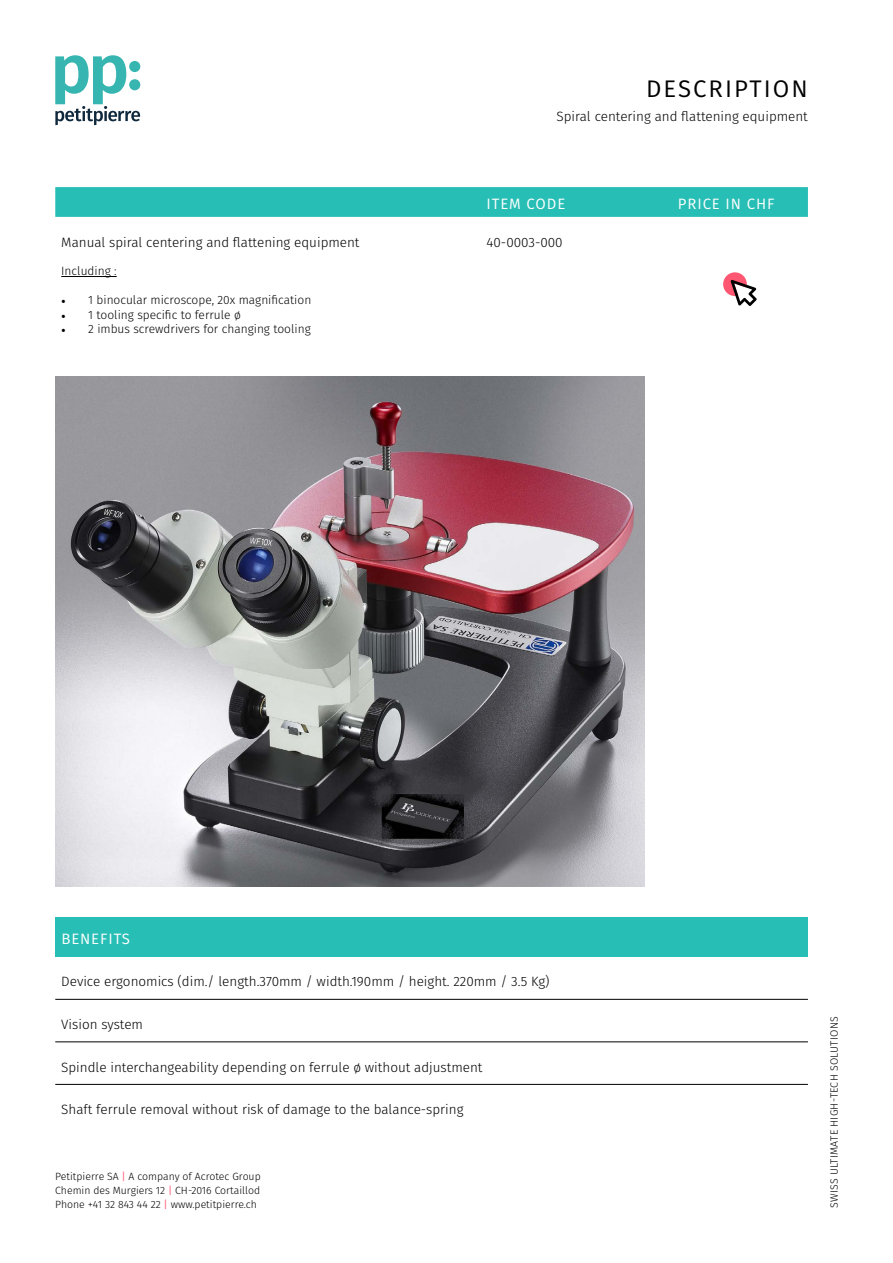
<style>
.page{position:relative;width:893px;height:1263px;background:#fff}
.page>*{position:absolute;margin:0;border:0;box-sizing:border-box;transform-origin:0 0}
.t1{font:24px "Fira Sans";letter-spacing:.085em;color:#000}
.t2{font:15px "Fira Sans";letter-spacing:.06em;color:#fff}
.t3{font:300 13.5px "Fira Sans";color:#000}
.t4{font:300 12px "Fira Sans";color:#000}
.t5{font:300 10.65px "Fira Sans";letter-spacing:.02em;color:#000}
.t6{font:300 10.5px/13.6px "Fira Sans";color:#000;text-align:justify}
.s1{font-family:"Minion Pro";font-weight:400}
.s2{font-weight:400;color:#ff5772}
</style>
<div class="page">
<svg style="left:55px;top:55px;width:85px;height:70px"></svg>
<div style="left:55px;top:187px;width:753px;height:30px;background:#27beb5"></div>
<hr style="left:61px;top:276px;width:56px;height:1px;background:#000">
<div style="left:723px;top:272px;width:24px;height:24px;background:#ff5772;border-radius:50%"></div>
<svg style="left:730px;top:280px;width:27px;height:26px"></svg>
<img style="left:55px;top:376px;width:589px;height:511px">
<div style="left:55px;top:917px;width:753px;height:40px;background:#27beb5"></div>
<hr style="left:55px;top:999px;width:753px;height:1px;background:#000">
<hr style="left:55px;top:1041px;width:753px;height:1px;background:#000">
<hr style="left:55px;top:1084px;width:753px;height:1px;background:#000">
<p class="t3" style="left:61px;top:232px;width:300px">Manual spiral centering and flattening equipment</p>
<p class="t4" style="left:61px;top:263px;width:57px">Including :</p>
<p class="t4" style="left:61px;top:291px;width:252px"><span class="s1">•</span> 1 binocular microscope, 20x magnification</p>
<p class="t4" style="left:61px;top:306px;width:181px"><span class="s1">•</span> 1 tooling specific to ferrule ø</p>
<p class="t4" style="left:61px;top:320px;width:251px"><span class="s1">•</span> 2 imbus screwdrivers for changing tooling</p>
<h1 class="t1" style="left:646px;top:70px;width:163px">DESCRIPTION</h1>
<p class="t3" style="left:556px;top:107px;width:253px">Spiral centering and flattening equipment</p>
<p class="t2" style="left:487px;top:193px;width:80px">ITEM CODE</p>
<p class="t2" style="left:678px;top:193px;width:98px">PRICE IN CHF</p>
<p class="t3" style="left:486px;top:232px;width:78px">40-0003-000</p>
<p class="t2" style="left:61px;top:928px;width:70px">BENEFITS</p>
<p class="t3" style="left:61px;top:972px;width:490px">Device ergonomics (dim./ length.370mm / width.190mm / height. 220mm / 3.5 Kg)</p>
<p class="t3" style="left:61px;top:1015px;width:83px">Vision system</p>
<p class="t3" style="left:61px;top:1057px;width:423px">Spindle interchangeability depending on ferrule ø without adjustment</p>
<p class="t3" style="left:61px;top:1100px;width:404px">Shaft ferrule removal without risk of damage to the balance-spring</p>
<p class="t6" style="left:55px;top:1170px;width:207px">Petitpierre SA <span class="s2">|</span> A company of Acrotec Group Chemin des Murgiers 12 <span class="s2">|</span> CH-2016 Cortaillod Phone +41 32 843 44 22 <span class="s2">|</span> www.petitpierre.ch</p>
<p class="t5" style="left:826px;top:1208px;width:193px;rotate:-90deg">SWISS ULTIMATE HIGH-TECH SOLUTIONS</p>
</div>
